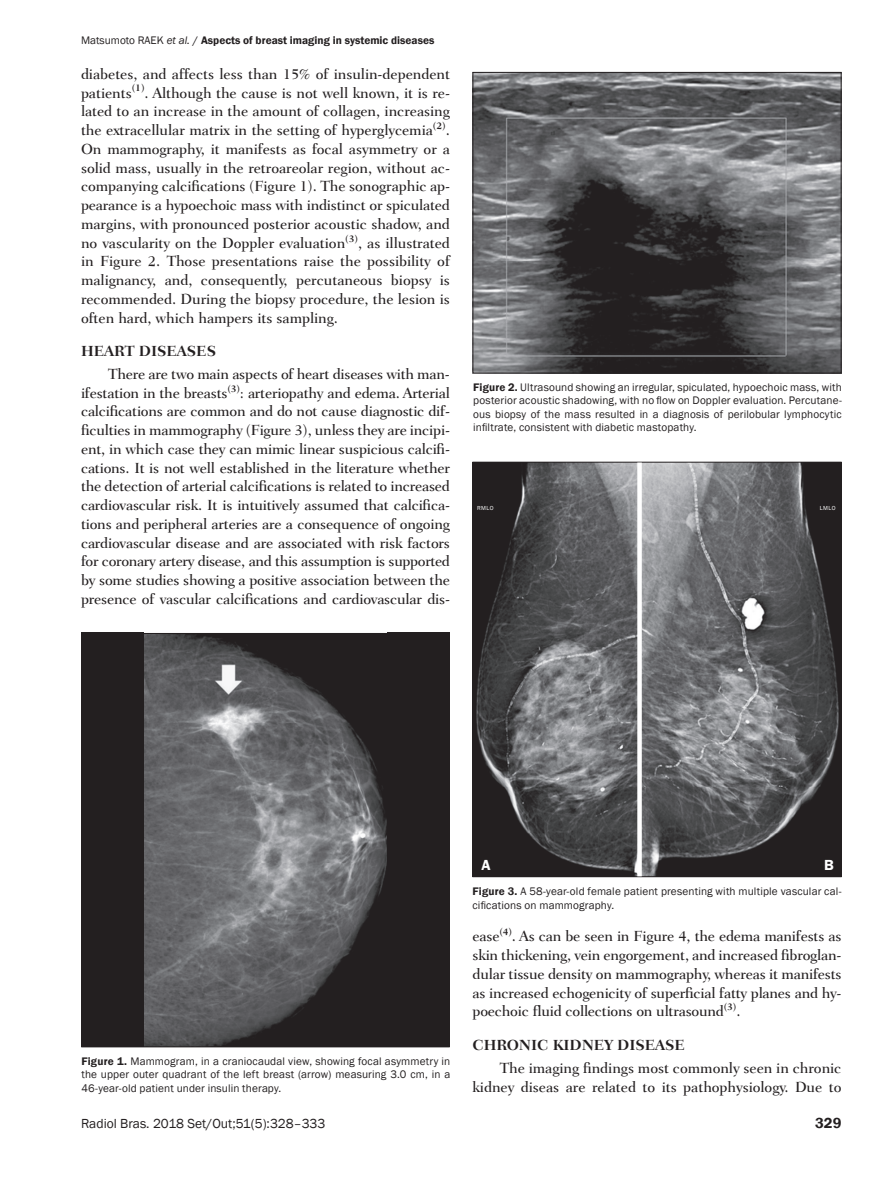
<style>
.page{position:relative;width:893px;height:1191px;background:#fff}
.page>*{position:absolute;margin:0;border:0;box-sizing:border-box;transform-origin:0 0}
.t1{font:500 15px/18.8px "Fairfield LT";letter-spacing:-.005em;color:#231f20;text-align:justify}
.t2{font:700 15px "Fairfield LT";letter-spacing:-.005em;color:#231f20}
.t3{font:600 15px "Franklin Gothic";color:#231f20}
.t4{font:600 15px "Franklin Gothic";color:#fff}
.t5{font:13.5px "Franklin Gothic";color:#231f20}
.t6{font:11.25px/13.5px "Franklin Gothic";letter-spacing:.01em;color:#231f20;text-align:justify}
.t7{font:600 11.25px "Franklin Gothic";color:#231f20}
.t8{font:6px "Franklin Gothic";letter-spacing:.065em;color:#fff}
.s1{font-weight:400}
.s2{font-weight:400;font-style:italic}
.s3{font-weight:500}
.s4{font-weight:600}
</style>
<div class="page">
<img style="left:474px;top:74px;width:365px;height:297px">
<div style="left:472px;top:72px;width:369px;height:301px;border:1px solid #231f20"></div>
<img style="left:474px;top:464px;width:365px;height:411px">
<div style="left:472px;top:462px;width:369px;height:415px;border:1px solid #231f20"></div>
<div style="left:637px;top:462px;width:5px;height:414px;background:#fff"></div>
<img style="left:143px;top:635px;width:245px;height:410px">
<div style="left:81px;top:632px;width:62px;height:415px;background:#231f20"></div>
<div style="left:388px;top:632px;width:62px;height:415px;background:#231f20"></div>
<p class="t7" style="left:81px;top:33px;width:355px"><span class="s1">Matsumoto RAEK</span> <span class="s2">et al.</span> <span class="s3">/</span> Aspects of breast imaging in systemic diseases</p>
<p class="t1" style="left:81px;top:64px;width:371px">diabetes, and affects less than 15% of insulin-dependent patients<sup>(1)</sup>. Although the cause is not well known, it is re&shy;lated to an increase in the amount of collagen, increasing the extracellular matrix in the setting of hyperglycemia<sup>(2)</sup>.<br>On mammography, it manifests as focal asymmetry or a solid mass, usually in the retroareolar region, without ac&shy;companying calcifications (Figure 1). The sonographic ap&shy;pearance is a hypoechoic mass with indistinct or spiculated margins, with pronounced posterior acoustic shadow, and no vascularity on the Doppler evaluation<sup>(3)</sup>, as illustrated in Figure 2. Those presentations raise the possibility of malignancy, and, consequently, percutaneous biopsy is recommended. During the biopsy procedure, the lesion is often hard, which hampers its sampling.</p>
<p class="t2" style="left:81px;top:342px;width:137px">HEART DISEASES</p>
<p class="t1" style="left:81px;top:364px;width:371px;text-indent:27px">There are two main aspects of heart diseases with man&shy;ifestation in the breasts<sup>(3)</sup>: arteriopathy and edema. Arterial calcifications are common and do not cause diagnostic dif&shy;ficulties in mammography (Figure 3), unless they are incipi&shy;ent, in which case they can mimic linear suspicious calcifi&shy;cations. It is not well established in the literature whether the detection of arterial calcifications is related to increased cardiovascular risk. It is intuitively assumed that calcifica&shy;tions and peripheral arteries are a consequence of ongoing cardiovascular disease and are associated with risk factors for coronary artery disease, and this assumption is supported by some studies showing a positive association between the presence of vascular calcifications and cardiovascular dis-</p>
<p class="t6" style="left:473px;top:380px;width:370px"><span class="s4">Figure 2.</span> Ultrasound showing an irregular, spiculated, hypoechoic mass, with posterior acoustic shadowing, with no flow on Doppler evaluation. Percutane&shy;ous biopsy of the mass resulted in a diagnosis of perilobular lymphocytic infiltrate, consistent with diabetic mastopathy.</p>
<p class="t8" style="left:477px;top:504px;width:18px">RMLO</p>
<p class="t8" style="left:820px;top:504px;width:17px">LMLO</p>
<p class="t6" style="left:81px;top:1054px;width:370px"><span class="s4">Figure 1.</span> Mammogram, in a craniocaudal view, showing focal asymmetry in the upper outer quadrant of the left breast (arrow) measuring 3.0 cm, in a 46-year-old patient under insulin therapy.</p>
<p class="t4" style="left:481px;top:856px;width:11px">A</p>
<p class="t4" style="left:824px;top:856px;width:11px">B</p>
<p class="t6" style="left:472px;top:885px;width:370px"><span class="s4">Figure 3.</span> A 58-year-old female patient presenting with multiple vascular cal&shy;cifications on mammography.</p>
<p class="t1" style="left:473px;top:927px;width:370px">ease<sup>(4)</sup>. As can be seen in Figure 4, the edema manifests as skin thickening, vein engorgement, and increased fibroglan&shy;dular tissue density on mammography, whereas it manifests as increased echogenicity of superficial fatty planes and hy&shy;poechoic fluid collections on ultrasound<sup>(3)</sup>.</p>
<p class="t2" style="left:472px;top:1036px;width:214px">CHRONIC KIDNEY DISEASE</p>
<p class="t1" style="left:472px;top:1058px;width:370px;text-align:right">The imaging findings most commonly seen in chronic kidney diseas are related to its pathophysiology. Due to</p>
<p class="t5" style="left:81px;top:1114px;width:246px">Radiol Bras. 2018 Set/Out;51(5):328–333</p>
<p class="t3" style="left:815px;top:1113px;width:28px">329</p>
</div>
